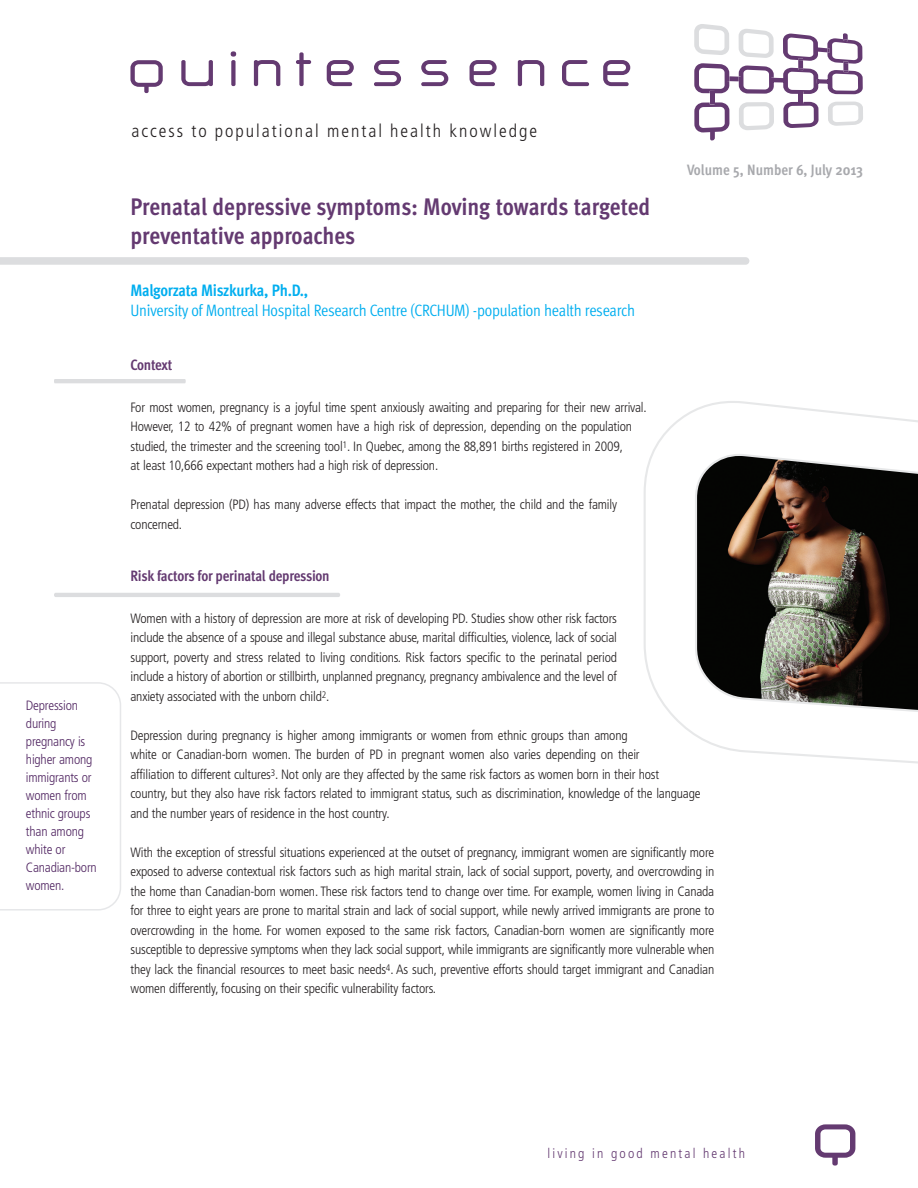
<style>
.page{position:relative;width:918px;height:1188px;background:#fff}
.page>*{position:absolute;margin:0;border:0;box-sizing:border-box;transform-origin:0 0}
.t1{font:700 24px/28.8px "Meta Cond";color:#643a71}
.t2{font:300 condensed 18px "Frutiger";letter-spacing:.11em;color:#231f20}
.t3{font:16.5px "Meta Cond Normal";letter-spacing:-.015em;color:#00aeef}
.t4{font:700 16.5px "Meta Cond";letter-spacing:-.02em;color:#00aeef}
.t5{font:700 15px "Meta Cond";letter-spacing:-.015em;color:#643a71}
.t6{font:700 15px "Meta Cond";color:#a8a9ad}
.t7{font:300 condensed 13.65px "Frutiger";letter-spacing:.16em;color:#643a71}
.t8{font:300 condensed 13.5px/19.5px "Frutiger";letter-spacing:-.015em;color:#231f20}
.t9{font:300 condensed 13.5px/18px "Frutiger";letter-spacing:-.015em;color:#512662}
</style>
<div class="page">
<svg style="left:694px;top:24px;width:35px;height:31px"></svg>
<svg style="left:739px;top:29px;width:35px;height:29px"></svg>
<svg style="left:739px;top:102px;width:35px;height:28px"></svg>
<svg style="left:828px;top:102px;width:35px;height:24px"></svg>
<div style="left:798px;top:94px;width:5px;height:8px;background:#643a71"></div>
<svg style="left:783px;top:102px;width:36px;height:26px"></svg>
<div style="left:710px;top:93px;width:5px;height:10px;background:#643a71"></div>
<div style="left:729px;top:76px;width:10px;height:5px;background:#643a71"></div>
<svg style="left:694px;top:63px;width:35px;height:30px"></svg>
<div style="left:774px;top:78px;width:9px;height:5px;background:#643a71"></div>
<svg style="left:739px;top:66px;width:35px;height:28px"></svg>
<svg style="left:694px;top:102px;width:35px;height:39px"></svg>
<svg style="left:783px;top:33px;width:80px;height:61px"></svg>
<svg style="left:181px;top:60px;width:32px;height:26px"></svg>
<svg style="left:231px;top:51px;width:5px;height:35px"></svg>
<svg style="left:254px;top:60px;width:26px;height:26px"></svg>
<svg style="left:296px;top:52px;width:15px;height:34px"></svg>
<svg style="left:327px;top:60px;width:27px;height:26px"></svg>
<svg style="left:374px;top:60px;width:27px;height:26px"></svg>
<svg style="left:421px;top:60px;width:27px;height:26px"></svg>
<svg style="left:470px;top:60px;width:27px;height:26px"></svg>
<svg style="left:518px;top:60px;width:26px;height:26px"></svg>
<svg style="left:562px;top:60px;width:27px;height:26px"></svg>
<svg style="left:603px;top:60px;width:27px;height:26px"></svg>
<svg style="left:130px;top:60px;width:33px;height:33px"></svg>
<svg style="left:815px;top:1124px;width:40px;height:42px"></svg>
<svg style="left:0;top:257px;width:749px;height:8px;background:#dddee0"></svg>
<svg style="left:54px;top:379px;width:132px;height:4px"></svg>
<svg style="left:54px;top:593px;width:286px;height:4px"></svg>
<svg style="left:0;top:682px;width:121px;height:229px"></svg>
<svg style="left:644px;top:401px;width:274px;height:363px"></svg>
<p class="t9" style="left:26px;top:697px;width:72px">Depression during pregnancy is higher among immigrants or women from ethnic groups than among white or<br>Canadian-born women.</p>
<h2 class="t2" style="left:132px;top:121px;width:407px">access to populational mental health knowledge</h2>
<h1 class="t1" style="left:130px;top:192px;width:521px">Prenatal depressive symptoms: Moving towards targeted preventative approaches</h1>
<p class="t4" style="left:130px;top:280px;width:179px">Malgorzata Miszkurka, Ph.D.,</p>
<p class="t3" style="left:130px;top:301px;width:506px">University of Montreal Hospital Research Centre (CRCHUM) -population health research</p>
<p class="t5" style="left:130px;top:356px;width:43px">Context</p>
<p class="t8" style="left:130px;top:397px;width:518px">For most women, pregnancy is a joyful time spent anxiously awaiting and preparing for their new arrival.<br>However, 12 to 42% of pregnant women have a high risk of depression, depending on the population studied, the trimester and the screening tool<sup>1</sup>. In Quebec, among the 88,891 births registered in 2009,<br>at least 10,666 expectant mothers had a high risk of depression.</p>
<p class="t8" style="left:131px;top:495px;width:488px">Prenatal depression (PD) has many adverse effects that impact the mother, the child and the family concerned.</p>
<p class="t6" style="left:687px;top:161px;width:178px">Volume 5, Number 6, July 2013</p>
<p class="t5" style="left:130px;top:567px;width:201px">Risk factors for perinatal depression</p>
<p class="t8" style="left:130px;top:608px;width:488px;text-align:justify">Women with a history of depression are more at risk of developing PD. Studies show other risk factors include the absence of a spouse and illegal substance abuse, marital difficulties, violence, lack of social support, poverty and stress related to living conditions. Risk factors specific to the perinatal period include a history of abortion or stillbirth, unplanned pregnancy, pregnancy ambivalence and the level of anxiety associated with the unborn child<sup>2</sup>.</p>
<p class="t8" style="left:130px;top:725px;width:572px">Depression during pregnancy is higher among immigrants or women from ethnic groups than among<br>white or Canadian-born women. The burden of PD in pregnant women also varies depending on their<br>affiliation to different cultures<sup>3</sup>. Not only are they affected by the same risk factors as women born in their host<br>country, but they also have risk factors related to immigrant status, such as discrimination, knowledge of the language and the number years of residence in the host country.</p>
<p class="t8" style="left:131px;top:842px;width:585px;text-align:justify">With the exception of stressful situations experienced at the outset of pregnancy, immigrant women are significantly more exposed to adverse contextual risk factors such as high marital strain, lack of social support, poverty, and overcrowding in the home than Canadian-born women. These risk factors tend to change over time. For example, women living in Canada for three to eight years are prone to marital strain and lack of social support, while newly arrived immigrants are prone to overcrowding in the home. For women exposed to the same risk factors, Canadian-born women are significantly more susceptible to depressive symptoms when they lack social support, while immigrants are significantly more vulnerable when they lack the financial resources to meet basic needs<sup>4</sup>. As such, preventive efforts should target immigrant and Canadian women differently, focusing on their specific vulnerability factors.</p>
<p class="t7" style="left:547px;top:1145px;width:199px">living in good mental health</p>
</div>
